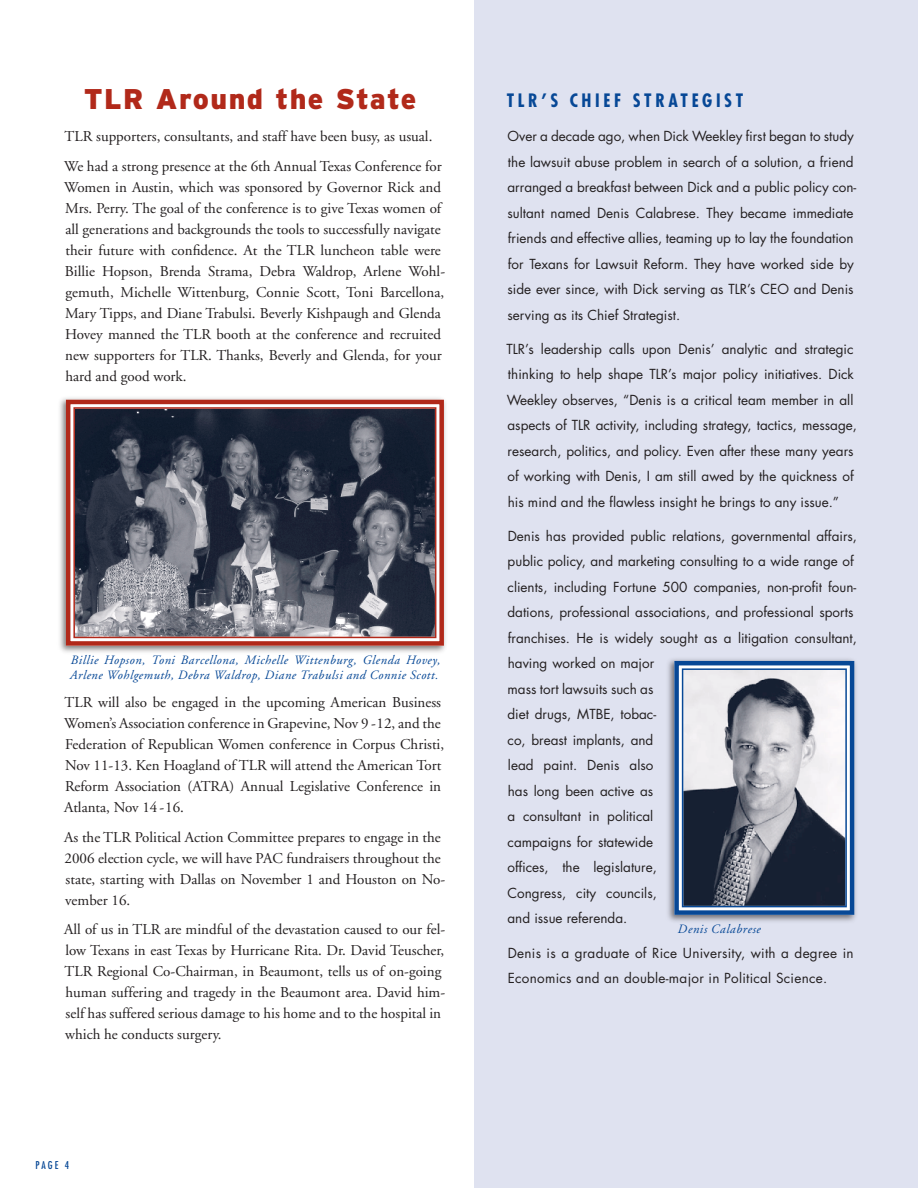
<style>
.page{position:relative;width:918px;height:1188px;background:#fff}
.page>*{position:absolute;margin:0;border:0;box-sizing:border-box;transform-origin:0 0}
.t1{font:900 28.5px "Interstate";letter-spacing:.05em;color:#b1291a}
.t2{font:700 condensed 18px "Futura";letter-spacing:.2em;color:#074896}
.t3{font:15px/21px "Adobe Garamond";color:#231f20}
.t4{font:13.5px/25.5px "Futura";color:#231f20}
.t5{font:13.5px/25.5px "Futura";letter-spacing:.02em;color:#231f20}
.t6{font:italic 12.75px/15px "Adobe Garamond";letter-spacing:.04em;color:#074896}
.t7{font:condensed 10.5px "Futura";color:#074896}
</style>
<div class="page">
<div style="left:474px;top:0;width:444px;height:1188px;background:#dfe2f0"></div>
<div style="left:665px;top:656px;width:195px;height:268px;background:#231f20;opacity:.6"></div>
<svg style="left:672px;top:659px;width:185px;height:258px"></svg>
<div style="left:682px;top:668px;width:165px;height:239px;border:2px solid #074896"></div>
<div style="left:56px;top:394px;width:393px;height:261px;background:#231f20;opacity:.6"></div>
<svg style="left:64px;top:397px;width:382px;height:251px;background:#5c5964"></svg>
<div style="left:73px;top:407px;width:363px;height:231px;border:2px solid #b1291a"></div>
<h1 class="t1" style="left:84px;top:83px;width:334px">TLR Around the State</h1>
<p class="t3" style="left:64px;top:122px;width:379px;line-height:29.7px">TLR supporters, consultants, and staff have been busy, as usual.<br>We had a strong presence at the 6th Annual Texas Conference for</p>
<p class="t3" style="left:64px;top:177px;width:383px">Women in Austin, which was sponsored by Governor Rick and Mrs. Perry. The goal of the conference is to give Texas women of all generations and backgrounds the tools to successfully navigate their future with confidence. At the TLR luncheon table were Billie Hopson, Brenda Strama, Debra Waldrop, Arlene Wohl&shy;gemuth, Michelle Wittenburg, Connie Scott, Toni Barcellona, Mary Tipps, and Diane Trabulsi. Beverly Kishpaugh and Glenda Hovey manned the TLR booth at the conference and recruited new supporters for TLR. Thanks, Beverly and Glenda, for your hard and good work.</p>
<p class="t6" style="left:69px;top:653px;width:372px">Billie Hopson, Toni Barcellona, Michelle Wittenburg, Glenda Hovey,<br>Arlene Wohlgemuth, Debra Waldrop, Diane Trabulsi and Connie Scott.</p>
<p class="t3" style="left:64px;top:692px;width:382px">TLR will also be engaged in the upcoming American Business Women’s Association conference in Grapevine, Nov 9 -12, and the Federation of Republican Women conference in Corpus Christi, Nov 11-13. Ken Hoagland of TLR will attend the American Tort Reform Association (ATRA) Annual Legislative Conference in Atlanta, Nov 14 -16.</p>
<p class="t3" style="left:64px;top:827px;width:383px">As the TLR Political Action Committee prepares to engage in the 2006 election cycle, we will have PAC fundraisers throughout the state, starting with Dallas on November 1 and Houston on No&shy;vember 16.</p>
<p class="t3" style="left:64px;top:920px;width:383px">All of us in TLR are mindful of the devastation caused to our fel&shy;low Texans in east Texas by Hurricane Rita. Dr. David Teuscher, TLR Regional Co-Chairman, in Beaumont, tells us of on-going human suffering and tragedy in the Beaumont area. David him&shy;self has suffered serious damage to his home and to the hospital in which he conducts surgery.</p>
<p class="t7" style="left:35px;top:1159px;width:35px">PAGE 4</p>
<p class="t2" style="left:507px;top:89px;width:238px">TLR’S CHIEF STRATEGIST</p>
<p class="t4" style="left:507px;top:123px;width:350px">Over a decade ago, when Dick Weekley first began to study the lawsuit abuse problem in search of a solution, a friend arranged a breakfast between Dick and a public policy con&shy;sultant named Denis Calabrese. They became immediate friends and effective allies, teaming up to lay the foundation for Texans for Lawsuit Reform. They have worked side by side ever since, with Dick serving as TLR’s CEO and Denis serving as its Chief Strategist.</p>
<p class="t4" style="left:507px;top:336px;width:352px">TLR’s leadership calls upon Denis’ analytic and strategic thinking to help shape TLR’s major policy initiatives. Dick Weekley observes, “Denis is a critical team member in all aspects of TLR activity, including strategy, tactics, message, research, politics, and policy. Even after these many years of working with Denis, I am still awed by the quickness of his mind and the flawless insight he brings to any issue.”</p>
<p class="t4" style="left:508px;top:523px;width:351px">Denis has provided public relations, governmental affairs, public policy, and marketing consulting to a wide range of clients, including Fortune 500 companies, non-profit foun&shy;dations, professional associations, and professional sports franchises. He is widely sought as a litigation consultant, having worked on major<br>mass tort lawsuits such as<br>diet drugs, MTBE, tobac-<br>co, breast implants, and<br>lead paint. Denis also<br>has long been active as<br>a consultant in political<br>campaigns for statewide<br>offices, the legislature,<br>Congress, city councils,<br>and issue referenda.</p>
<p class="t5" style="left:508px;top:940px;width:347px">Denis is a graduate of Rice University, with a degree in<br>Economics and an double-major in Political Science.</p>
<p class="t6" style="left:677px;top:922px;width:85px">Denis Calabrese</p>
</div>
